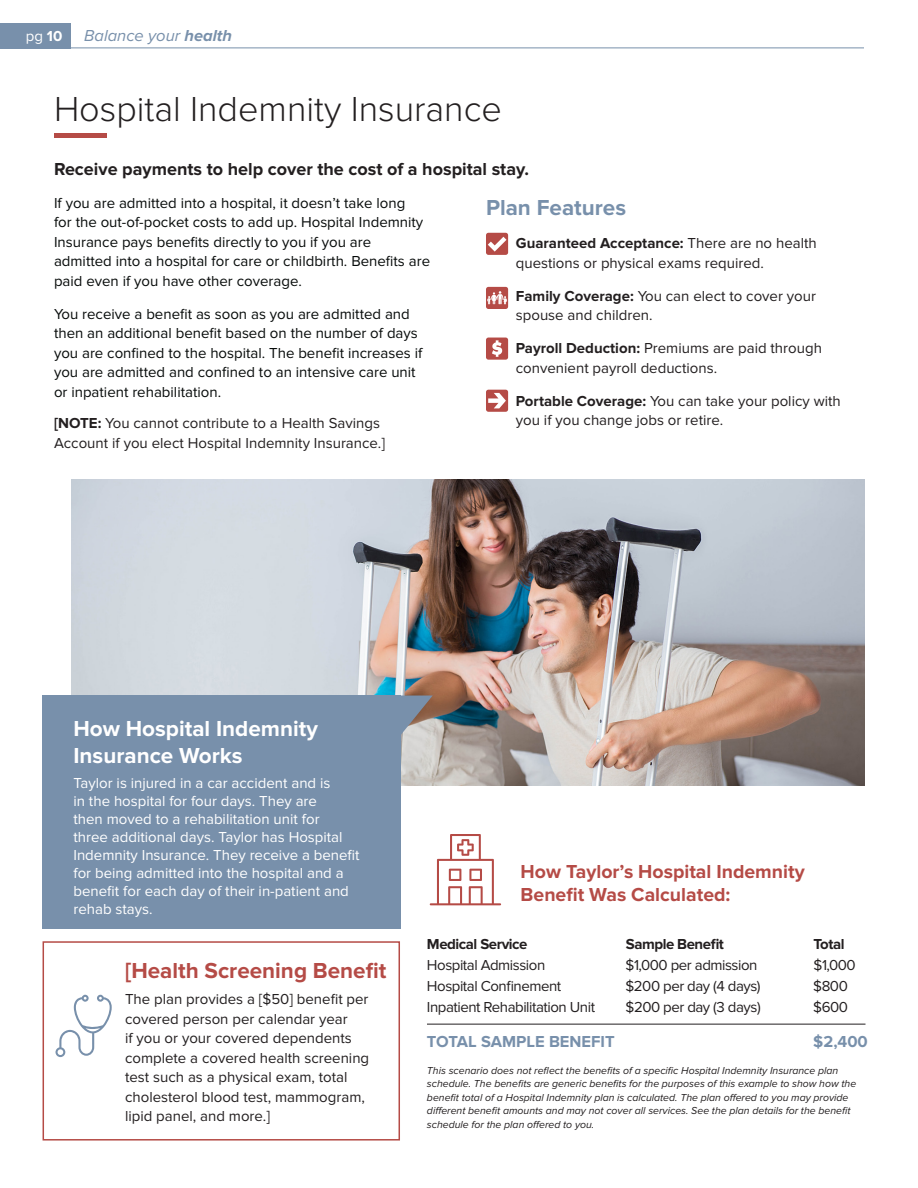
<style>
.page{position:relative;width:918px;height:1188px;background:#fff}
.page>*{position:absolute;margin:0;border:0;box-sizing:border-box;transform-origin:0 0}
.HEADING_1{font:300 36px "Proxima Nova";color:#231f20}
.SUBHEAD{font:700 22.5px/27px "Proxima Nova";color:#fff}
.BODY{font:700 22.5px "Proxima Nova";color:#b54b46}
.SUBHEAD-2{font:700 22.5px "Proxima Nova";color:#7890ab}
.t1{font:700 19.5px/23.4px "Proxima Nova";color:#b54b46}
.Intro_Para{font:700 18px "Proxima Nova";color:#231f20}
.t2{font:700 16.5px "Proxima Nova";color:#7890ab}
.t3{font:italic 16.5px "Proxima Nova";color:#7890ab}
.BODY-2{font:15px/19.5px "Proxima Nova";color:#231f20}
.BODY-3{font:15px/19.5px "Proxima Nova";color:#070b0a}
.t4{font:15px/18px "Proxima Nova";color:#fff}
.BODY-4{font:15px "Proxima Nova";letter-spacing:-.03em;color:#231f20}
.t5{font:700 15px "Proxima Nova";letter-spacing:-.03em;color:#231f20}
.Footnote{font:italic 10.5px/13.5px "Proxima Nova";color:#231f20}
.s1{font-weight:700}
</style>
<div class="page">
<div style="left:0;top:23px;width:71px;height:25px;background:#7890ab"></div>
<hr style="left:0;top:48px;width:864px;height:1px;background:#7890ab">
<div style="left:54px;top:133px;width:52px;height:5px;background:#b54b46"></div>
<div style="left:486px;top:233px;width:22px;height:22px;background:#b54b46;border-radius:2px"></div>
<svg style="left:488px;top:237px;width:18px;height:15px"></svg>
<div style="left:486px;top:287px;width:22px;height:22px;background:#b54b46;border-radius:2px"></div>
<svg style="left:487px;top:291px;width:20px;height:13px"></svg>
<div style="left:486px;top:338px;width:22px;height:22px;background:#b54b46;border-radius:2px"></div>
<svg style="left:492px;top:340px;width:10px;height:17px"></svg>
<div style="left:486px;top:390px;width:22px;height:22px;background:#b54b46;border-radius:2px"></div>
<svg style="left:488px;top:393px;width:18px;height:15px"></svg>
<img style="left:71px;top:480px;width:793px;height:305px">
<hr style="left:427px;top:1024px;width:439px;height:1px;background:#231f20">
<div style="left:42px;top:696px;width:359px;height:233px;background:#7890ab"></div>
<svg style="left:401px;top:696px;width:32px;height:39px"></svg>
<svg style="left:430px;top:834px;width:71px;height:71px"></svg>
<div style="left:43px;top:941px;width:357px;height:200px;border:2px solid #b54b46"></div>
<svg style="left:56px;top:995px;width:56px;height:62px"></svg>
<p class="t4" style="left:26px;top:27px;width:38px">pg <span class="s1">10</span></p>
<p class="t3" style="left:84px;top:28px;width:149px">Balance your <span class="s1">health</span></p>
<p class="HEADING_1" style="left:54px;top:92px;width:449px">Hospital Indemnity Insurance</p>
<p class="Intro_Para" style="left:54px;top:158px;width:477px">Receive payments to help cover the cost of a hospital stay.</p>
<p class="BODY-3" style="left:54px;top:193px;width:378px">If you are admitted into a hospital, it doesn’t take long<br>for the out-of-pocket costs to add up. Hospital Indemnity Insurance pays benefits directly to you if you are admitted into a hospital for care or childbirth. Benefits are paid even if you have other coverage.</p>
<p class="BODY-3" style="left:54px;top:304px;width:370px">You receive a benefit as soon as you are admitted and then an additional benefit based on the number of days you are confined to the hospital. The benefit increases if you are admitted and confined to an intensive care unit or inpatient rehabilitation.</p>
<p class="BODY-2" style="left:54px;top:414px;width:333px"><span class="s1">[NOTE:</span> You cannot contribute to a Health Savings<br>Account if you elect Hospital Indemnity Insurance.]</p>
<p class="SUBHEAD-2" style="left:486px;top:195px;width:142px">Plan Features</p>
<p class="BODY-2" style="left:516px;top:234px;width:302px"><span class="s1">Guaranteed Acceptance:</span> There are no health questions or physical exams required.</p>
<p class="BODY-2" style="left:516px;top:286px;width:302px"><span class="s1">Family Coverage:</span> You can elect to cover your spouse and children.</p>
<p class="BODY-2" style="left:516px;top:339px;width:308px"><span class="s1">Payroll Deduction:</span> Premiums are paid through convenient payroll deductions.</p>
<p class="BODY-2" style="left:516px;top:391px;width:326px"><span class="s1">Portable Coverage:</span> You can take your policy with you if you change jobs or retire.</p>
<p class="SUBHEAD" style="left:73px;top:715px;width:246px">How Hospital Indemnity<br>Insurance Works</p>
<p class="t4" style="left:73px;top:774px;width:288px">Taylor is injured in a car accident and is<br>in the hospital for four days. They are<br>then moved to a rehabilitation unit for<br>three additional days. Taylor has Hospital Indemnity Insurance. They receive a benefit for being admitted into the hospital and a benefit for each day of their in-patient and rehab stays.</p>
<p class="BODY" style="left:125px;top:958px;width:263px">[Health Screening Benefit</p>
<p class="BODY-2" style="left:125px;top:990px;width:246px">The plan provides a [$50] benefit per covered person per calendar year<br>if you or your covered dependents complete a covered health screening test such as a physical exam, total cholesterol blood test, mammogram, lipid panel, and more.]</p>
<p class="t1" style="left:521px;top:860px;width:286px">How Taylor’s Hospital Indemnity<br>Benefit Was Calculated:</p>
<p class="t5" style="left:427px;top:936px;width:102px">Medical Service</p>
<p class="t5" style="left:626px;top:936px;width:100px">Sample Benefit</p>
<p class="t5" style="left:813px;top:936px;width:33px">Total</p>
<p class="BODY-4" style="left:427px;top:958px;width:120px">Hospital Admission</p>
<p class="BODY-4" style="left:626px;top:958px;width:133px">$1,000 per admission</p>
<p class="BODY-2" style="left:814px;top:956px;width:44px">$1,000</p>
<p class="BODY-4" style="left:427px;top:979px;width:136px">Hospital Confinement</p>
<p class="BODY-4" style="left:626px;top:979px;width:137px">$200 per day (4 days)</p>
<p class="BODY-2" style="left:813px;top:977px;width:36px">$800</p>
<p class="BODY-4" style="left:427px;top:1000px;width:170px">Inpatient Rehabilitation Unit</p>
<p class="BODY-4" style="left:626px;top:1000px;width:137px">$200 per day (3 days)</p>
<p class="BODY-2" style="left:813px;top:998px;width:36px">$600</p>
<p class="t2" style="left:427px;top:1032px;width:189px">TOTAL SAMPLE BENEFIT</p>
<p class="t2" style="left:813px;top:1032px;width:56px">$2,400</p>
<p class="Footnote" style="left:427px;top:1064px;width:431px">This scenario does not reflect the benefits of a specific Hospital Indemnity Insurance plan schedule. The benefits are generic benefits for the purposes of this example to show how the benefit total of a Hospital Indemnity plan is calculated. The plan offered to you may provide different benefit amounts and may not cover all services. See the plan details for the benefit schedule for the plan offered to you.</p>
</div>
